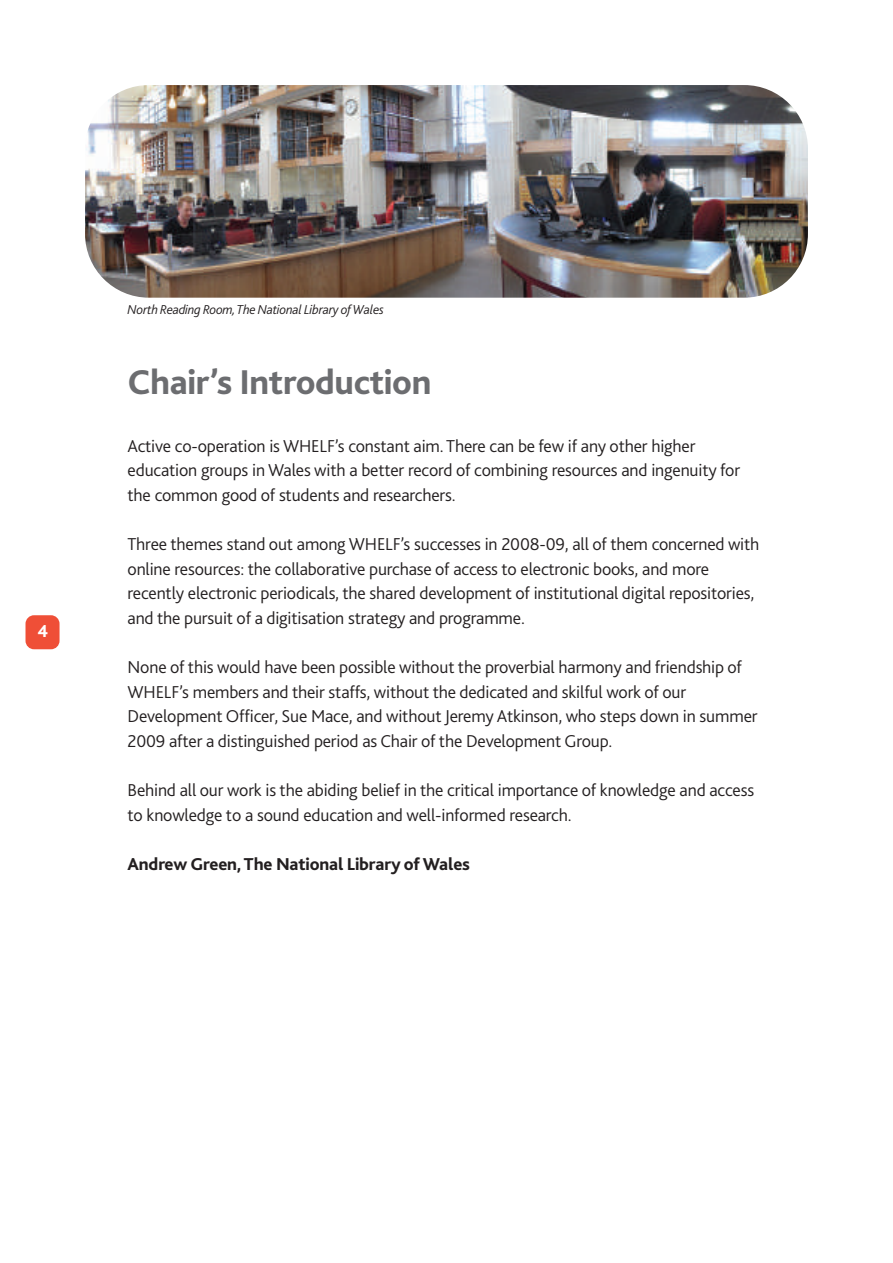
<style>
.page{position:relative;width:893px;height:1263px;background:#fff}
.page>*{position:absolute;margin:0;border:0;box-sizing:border-box;transform-origin:0 0}
.t1{font:800 36px "Bliss 2";letter-spacing:-.01em;color:#6c6d70}
.t2{font:300 18px/24.6px "Bliss 2";letter-spacing:-.01em;color:#231f20}
.t3{font:800 18px "Bliss 2";letter-spacing:-.01em;color:#231f20}
.t4{font:800 18px "Bliss 2";color:#fff}
.t5{font:italic 300 13.5px "Bliss 2";letter-spacing:-.015em;color:#231f20}
</style>
<div class="page">
<div style="left:26px;top:615px;width:34px;height:34px;background:#ef4f37;border-radius:9px"></div>
<img style="left:85px;top:85px;width:723px;height:213px;border-radius:64px">
<p class="t4" style="left:37px;top:624px;width:12px">4</p>
<p class="t5" style="left:128px;top:304px;width:258px">North Reading Room,The National Library ofWales</p>
<h1 class="t1" style="left:128px;top:368px;width:305px">Chair’s Introduction</h1>
<p class="t2" style="left:128px;top:435px;width:614px">Active co-operation is WHELF’s constant aim. There can be few if any other higher education groups in Wales with a better record of combining resources and ingenuity for the common good of students and researchers.</p>
<p class="t2" style="left:128px;top:533px;width:633px">Three themes stand out among WHELF’s successes in 2008-09, all of them concerned with online resources: the collaborative purchase of access to electronic books, and more recently electronic periodicals, the shared development of institutional digital repositories, and the pursuit of a digitisation strategy and programme.</p>
<p class="t2" style="left:128px;top:657px;width:631px">None of this would have been possible without the proverbial harmony and friendship of WHELF’s members and their staffs, without the dedicated and skilful work of our Development Officer, Sue Mace, and without Jeremy Atkinson, who steps down in summer 2009 after a distinguished period as Chair of the Development Group.</p>
<p class="t2" style="left:128px;top:780px;width:628px">Behind all our work is the abiding belief in the critical importance of knowledge and access to knowledge to a sound education and well-informed research.</p>
<p class="t3" style="left:128px;top:857px;width:344px">Andrew Green, The National Library of Wales</p>
</div>
